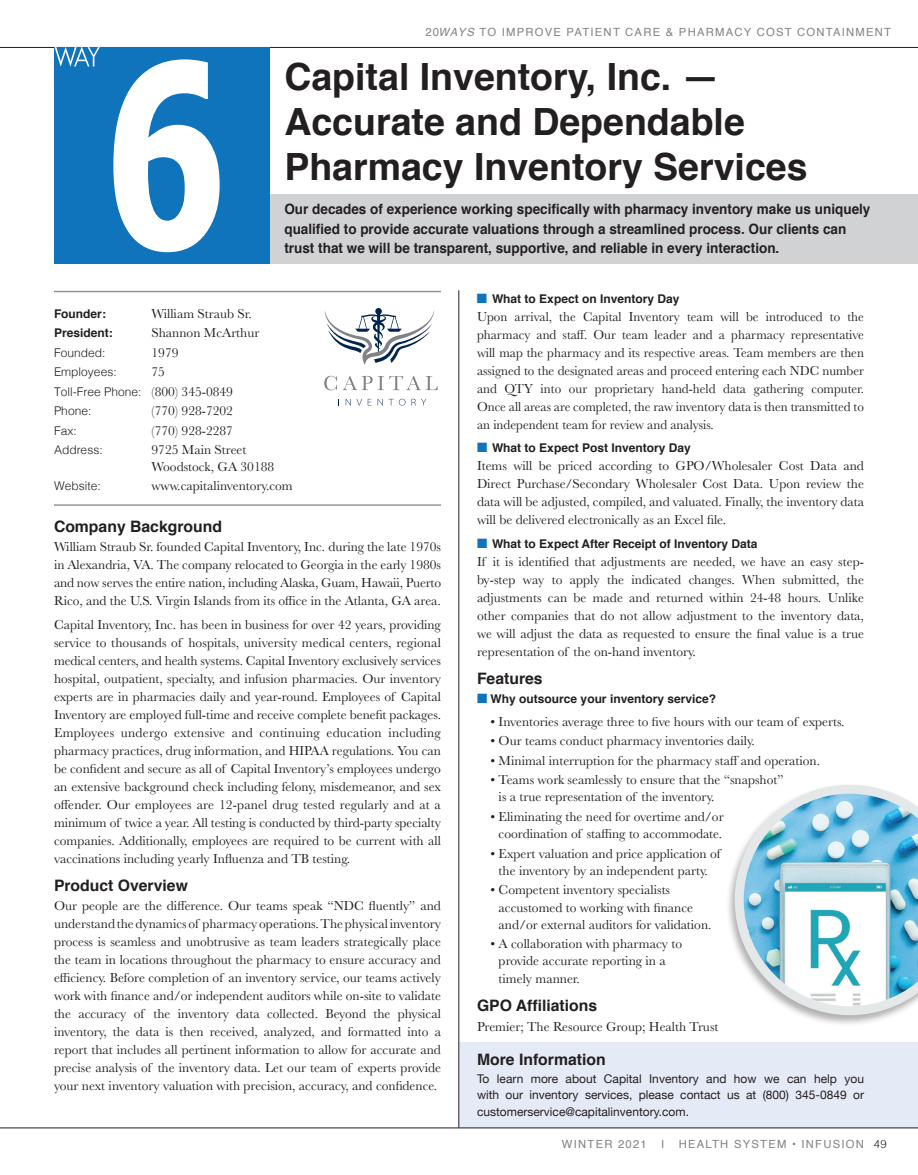
<style>
.page{position:relative;width:918px;height:1175px;background:#fff}
.page>*{position:absolute;margin:0;border:0;box-sizing:border-box;transform-origin:0 0}
.t1{font:700 37.5px/45px "Helvetica";color:#231f20}
.t2{font:700 15.75px "Helvetica";color:#231f20}
.t3{font:700 14.25px/19.5px "Helvetica";color:#231f20;scale:.95 1}
.t4{font:13.5px/18px "Baskerville";color:#231f20;text-align:justify}
.t5{font:700 12px "Helvetica";color:#231f20}
.t6{font:12px/16.5px "Helvetica Neue";color:#231f20;text-align:justify}
.t7{font:300 12px/19.5px "Helvetica";color:#231f20}
.t8{font:11.25px "Helvetica";letter-spacing:.11em;color:#808285}
.s1{font-style:italic}
.s2{font-family:"Baskerville";font-weight:400;font-size:13.5px}
.s3{color:#1074bc}
.s4{font-weight:300;color:#231f20}
</style>
<div class="page">
<hr style="left:0;top:47px;width:918px;height:1px;background:#231f20">
<hr style="left:54px;top:291px;width:387px;height:1px;background:#939598">
<svg style="left:324px;top:376px;width:13px;height:14px"></svg>
<svg style="left:343px;top:376px;width:95px;height:14px"></svg>
<svg style="left:346px;top:399px;width:5px;height:6px"></svg>
<svg style="left:357px;top:399px;width:5px;height:6px"></svg>
<svg style="left:368px;top:399px;width:3px;height:6px"></svg>
<svg style="left:378px;top:399px;width:27px;height:6px"></svg>
<svg style="left:412px;top:399px;width:14px;height:6px"></svg>
<svg style="left:325px;top:309px;width:109px;height:56px"></svg>
<div style="left:55px;top:194px;width:863px;height:69px;background:#d1d2d4"></div>
<hr style="left:54px;top:504px;width:387px;height:2px;background:#939598">
<div style="left:459px;top:1041px;width:459px;height:86px;background:#e5ebf6"></div>
<div style="left:726px;top:783px;width:192px;height:244px;background:#231f20;opacity:.35"></div>
<svg style="left:735px;top:784px;width:183px;height:231px"></svg>
<div style="left:54px;top:47px;width:216px;height:216px;background:#1074bc"></div>
<svg style="left:113px;top:59px;width:107px;height:193px"></svg>
<svg style="left:55px;top:47px;width:45px;height:20px"></svg>
<hr style="left:0;top:1127px;width:918px;height:1px;background:#231f20">
<hr style="left:459px;top:290px;width:1px;height:837px;background:#231f20">
<p class="t8" style="left:425px;top:23px;width:467px">20<span class="s1">WAYS</span> TO IMPROVE PATIENT CARE &amp; PHARMACY COST CONTAINMENT</p>
<h1 class="t1" style="left:284px;top:55px;width:525px">Capital Inventory, Inc. —<br>Accurate and Dependable<br>Pharmacy Inventory Services</h1>
<p class="t3" style="left:284px;top:200px;width:618px">Our decades of experience working specifically with pharmacy inventory make us uniquely qualified to provide accurate valuations through a streamlined process. Our clients can trust that we will be transparent, supportive, and reliable in every interaction.</p>
<p class="t5" style="left:54px;top:304px;width:53px">Founder:</p>
<p class="t4" style="left:151px;top:304px;width:102px">William Straub Sr.</p>
<p class="t5" style="left:54px;top:323px;width:60px">President:</p>
<p class="t4" style="left:151px;top:324px;width:109px">Shannon McArthur</p>
<p class="t7" style="left:54px;top:342px;width:53px">Founded:</p>
<p class="t4" style="left:152px;top:343px;width:28px">1979</p>
<p class="t7" style="left:54px;top:361px;width:64px">Employees:</p>
<p class="t4" style="left:152px;top:363px;width:15px">75</p>
<p class="t7" style="left:54px;top:381px;width:181px">Toll-Free Phone: <span class="s2">(800) 345-0849<br></span>Phone:</p>
<p class="t4" style="left:151px;top:402px;width:83px">(770) 928-7202</p>
<p class="t7" style="left:54px;top:420px;width:24px">Fax:</p>
<p class="t4" style="left:151px;top:421px;width:83px">(770) 928-2287</p>
<p class="t7" style="left:54px;top:439px;width:50px">Address:</p>
<p class="t4" style="left:152px;top:442px;width:124px;line-height:16.5px">9725 Main Street<br>Woodstock, GA 30188</p>
<p class="t7" style="left:54px;top:475px;width:48px">Website:</p>
<p class="t4" style="left:151px;top:477px;width:143px">www.capitalinventory.com</p>
<p class="t2" style="left:54px;top:513px;width:170px">Company Background</p>
<p class="t4" style="left:54px;top:538px;width:389px">William Straub Sr. founded Capital Inventory, Inc. during the late 1970s in Alexandria, VA. The company relocated to Georgia in the early 1980s and now serves the entire nation, including Alaska, Guam, Hawaii, Puerto Rico, and the U.S. Virgin Islands from its office in the Atlanta, GA area.</p>
<p class="t4" style="left:54px;top:615px;width:389px">Capital Inventory, Inc. has been in business for over 42 years, providing service to thousands of hospitals, university medical centers, regional medical centers, and health systems. Capital Inventory exclusively services hospital, outpatient, specialty, and infusion pharmacies. Our inventory experts are in pharmacies daily and year-round. Employees of Capital Inventory are employed full-time and receive complete benefit packages.<br>Employees undergo extensive and continuing education including pharmacy practices, drug information, and HIPAA regulations. You can be confident and secure as all of Capital Inventory’s employees undergo an extensive background check including felony, misdemeanor, and sex offender. Our employees are 12-panel drug tested regularly and at a minimum of twice a year. All testing is conducted by third-party specialty companies. Additionally, employees are required to be current with all vaccinations including yearly Influenza and TB testing.</p>
<p class="t2" style="left:54px;top:872px;width:135px">Product Overview</p>
<p class="t4" style="left:54px;top:897px;width:389px">Our people are the difference. Our teams speak “NDC fluently” and understand the dynamics of pharmacy operations. The physical inventory process is seamless and unobtrusive as team leaders strategically place the team in locations throughout the pharmacy to ensure accuracy and efficiency. Before completion of an inventory service, our teams actively work with finance and/or independent auditors while on-site to validate the accuracy of the inventory data collected. Beyond the physical inventory, the data is then received, analyzed, and formatted into a report that includes all pertinent information to allow for accurate and precise analysis of the inventory data. Let our team of experts provide your next inventory valuation with precision, accuracy, and confidence.</p>
<p class="t5" style="left:477px;top:289px;width:204px"><span class="s3">■</span> What to Expect on Inventory Day</p>
<p class="t4" style="left:477px;top:308px;width:389px">Upon arrival, the Capital Inventory team will be introduced to the pharmacy and staff. Our team leader and a pharmacy representative will map the pharmacy and its respective areas. Team members are then assigned to the designated areas and proceed entering each NDC number and QTY into our proprietary hand-held data gathering computer.<br>Once all areas are completed, the raw inventory data is then transmitted to an independent team for review and analysis.</p>
<p class="t5" style="left:477px;top:438px;width:215px"><span class="s3">■</span> What to Expect Post Inventory Day</p>
<p class="t4" style="left:477px;top:457px;width:389px">Items will be priced according to GPO/Wholesaler Cost Data and Direct Purchase/Secondary Wholesaler Cost Data. Upon review the data will be adjusted, compiled, and valuated. Finally, the inventory data will be delivered electronically as an Excel file.</p>
<p class="t5" style="left:477px;top:534px;width:282px"><span class="s3">■</span> What to Expect After Receipt of Inventory Data</p>
<p class="t4" style="left:477px;top:552px;width:389px">If it is identified that adjustments are needed, we have an easy step&shy;by-step way to apply the indicated changes. When submitted, the adjustments can be made and returned within 24-48 hours. Unlike other companies that do not allow adjustment to the inventory data, we will adjust the data as requested to ensure the final value is a true representation of the on-hand inventory.</p>
<p class="t2" style="left:477px;top:665px;width:67px">Features</p>
<p class="t5" style="left:477px;top:689px;width:241px"><span class="s3">■</span> Why outsource your inventory service?</p>
<p class="t4" style="left:490px;top:712px;width:356px">• Inventories average three to five hours with our team of experts.</p>
<p class="t4" style="left:490px;top:732px;width:266px">• Our teams conduct pharmacy inventories daily.</p>
<p class="t4" style="left:490px;top:751px;width:331px">• Minimal interruption for the pharmacy staff and operation.</p>
<p class="t4" style="left:499px;top:771px;width:287px;line-height:17.2px;text-indent:-8px">• Teams work seamlessly to ensure that the “snapshot” is a true representation of the inventory.</p>
<p class="t4" style="left:490px;top:808px;width:235px;line-height:17.2px;text-align:center">• Eliminating the need for overtime and/or coordination of staffing to accommodate.</p>
<p class="t4" style="left:490px;top:844px;width:231px;line-height:17.2px;text-align:center">• Expert valuation and price application of the inventory by an independent party.</p>
<p class="t4" style="left:499px;top:881px;width:214px;line-height:17.2px;text-align:left;text-indent:-8px">• Competent inventory specialists accustomed to working with finance and/or external auditors for validation.</p>
<p class="t4" style="left:499px;top:935px;width:185px;line-height:17.2px;text-align:left;text-indent:-8px">• A collaboration with pharmacy to provide accurate reporting in a timely manner.</p>
<p class="t2" style="left:477px;top:993px;width:122px">GPO Affiliations</p>
<p class="t4" style="left:477px;top:1017px;width:243px">Premier; The Resource Group; Health Trust</p>
<p class="t2" style="left:477px;top:1046px;width:130px">More Information</p>
<p class="t6" style="left:477px;top:1070px;width:389px">To learn more about Capital Inventory and how we can help you with our inventory services, please contact us at (800) 345-0849 or customerservice@capitalinventory.com.</p>
<p class="t8" style="left:562px;top:1135px;width:86px">WINTER 2021</p>
<p class="t8" style="left:661px;top:1135px;width:5px">I</p>
<p class="t8" style="left:679px;top:1135px;width:209px">HEALTH SYSTEM • INFUSION <span class="s4">49</span></p>
</div>
